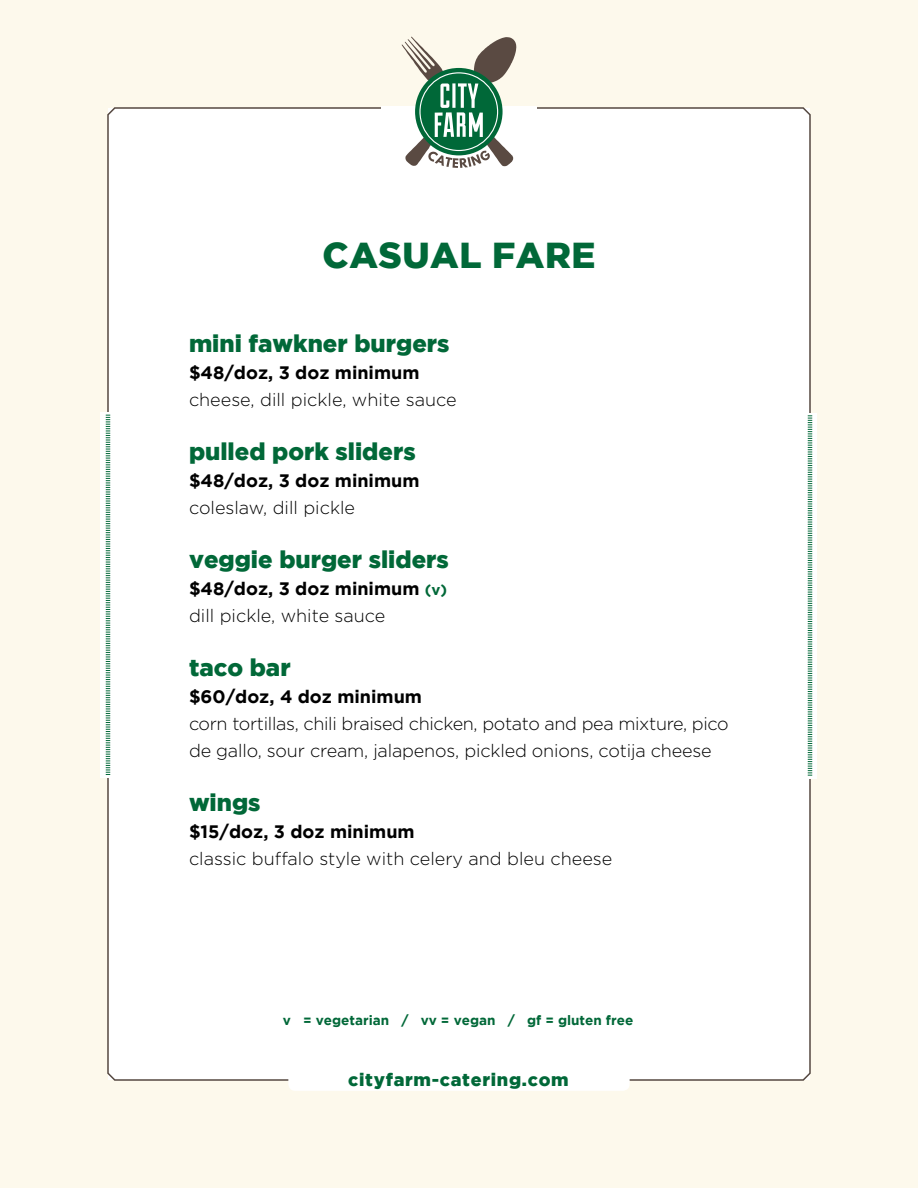
<style>
.page{position:relative;width:918px;height:1188px;background:#fdf9ec}
.page>*{position:absolute;margin:0;border:0;box-sizing:border-box;transform-origin:0 0}
.t1{font:900 36px "Gotham";letter-spacing:.015em;color:#016838}
.t2{font:900 24px "Gotham";color:#016838}
.t3{font:300 18px/27px "Gotham";letter-spacing:-.01em;color:#000}
.t4{font:700 18px "Gotham";color:#000}
.t5{font:900 18px "Gotham";letter-spacing:.04em;color:#016838}
.t6{font:700 13.5px "Gotham";color:#016838}
.s1{font-weight:700}
.s2{font-weight:700;font-size:15px;color:#016838}
</style>
<div class="page">
<div style="left:107px;top:107px;width:705px;height:974px;background:#fff"></div>
<div style="left:288px;top:1068px;width:342px;height:23px;background:#fff;border-radius:7px"></div>
<div style="left:381px;top:106px;width:156px;height:17px;background:#fff"></div>
<svg style="left:402px;top:37px;width:114px;height:131px"></svg>
<svg style="left:101px;top:412px;width:14px;height:366px;fill:#fff"></svg>
<svg style="left:106px;top:415px;width:4px;height:360px"></svg>
<svg style="left:803px;top:413px;width:14px;height:365px;fill:#fff"></svg>
<svg style="left:808px;top:415px;width:4px;height:361px"></svg>
<h1 class="t1" style="left:323px;top:235px;width:274px">CASUAL FARE</h1>
<h2 class="t2" style="left:189px;top:330px;width:262px">mini fawkner burgers</h2>
<p class="t4" style="left:189px;top:363px;width:232px">$48/doz, 3 doz minimum</p>
<p class="t3" style="left:189px;top:386px;width:269px">cheese, dill pickle, white sauce</p>
<h2 class="t2" style="left:189px;top:438px;width:228px">pulled pork sliders</h2>
<p class="t4" style="left:189px;top:471px;width:232px">$48/doz, 3 doz minimum</p>
<p class="t3" style="left:189px;top:494px;width:168px">coleslaw, dill pickle</p>
<h2 class="t2" style="left:189px;top:546px;width:261px">veggie burger sliders</h2>
<p class="t3" style="left:189px;top:575px;width:260px"><span class="s1">$48/doz, 3 doz minimum</span> <span class="s2">(v) </span>dill pickle, white sauce</p>
<h2 class="t2" style="left:189px;top:654px;width:103px">taco bar</h2>
<p class="t4" style="left:189px;top:687px;width:235px">$60/doz, 4 doz minimum</p>
<p class="t3" style="left:189px;top:710px;width:541px">corn tortillas, chili braised chicken, potato and pea mixture, pico de gallo, sour cream, jalapenos, pickled onions, cotija cheese</p>
<h2 class="t2" style="left:189px;top:789px;width:73px">wings</h2>
<p class="t4" style="left:189px;top:822px;width:227px">$15/doz, 3 doz minimum</p>
<p class="t3" style="left:189px;top:845px;width:425px">classic buffalo style with celery and bleu cheese</p>
<p class="t6" style="left:283px;top:1013px;width:352px">v = vegetarian / vv = vegan / gf = gluten free</p>
<p class="t5" style="left:348px;top:1069px;width:222px">cityfarm-catering.com</p>
</div>
